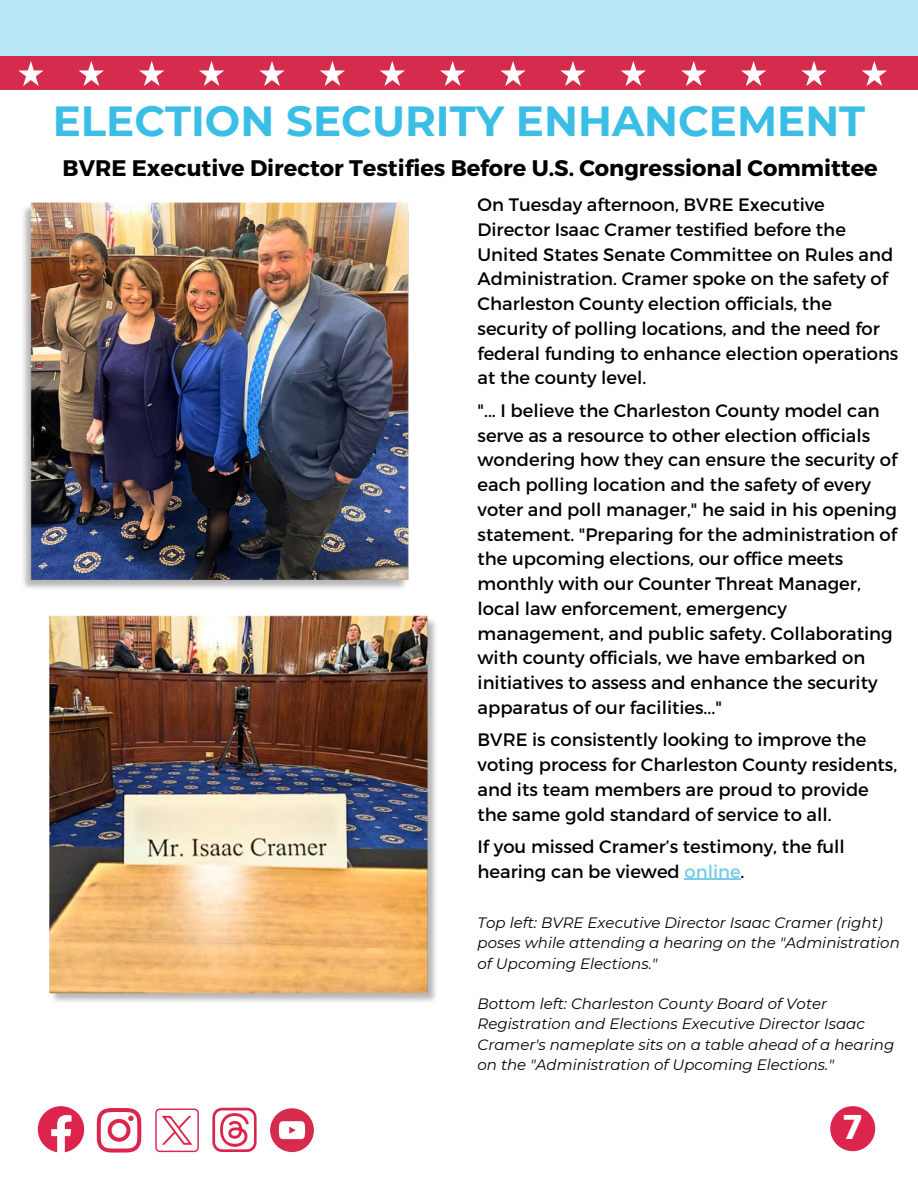
<style>
.page{position:relative;width:918px;height:1188px;background:#fff}
.page>*{position:absolute;margin:0;border:0;box-sizing:border-box;transform-origin:0 0}
.t1{font:700 42px "Montserrat";color:#3bbee6}
.t2{font:700 34.2px "Prompt";color:#fff}
.t3{font:700 22.5px "Montserrat";color:#000}
.t4{font:18px/24.8px "Montserrat";color:#000}
.t5{font:italic 15px/20.2px "Montserrat";color:#000}
.s1{color:#76cce9}
</style>
<div class="page">
<div style="left:0;top:0;width:918px;height:61px;background:#bae8f6"></div>
<div style="left:0;top:56px;width:918px;height:34px;background:#d52b4d"></div>
<svg style="left:18px;top:61px;width:26px;height:25px"></svg>
<svg style="left:79px;top:61px;width:25px;height:25px"></svg>
<svg style="left:139px;top:61px;width:25px;height:25px"></svg>
<svg style="left:199px;top:61px;width:25px;height:25px"></svg>
<svg style="left:259px;top:61px;width:26px;height:25px"></svg>
<svg style="left:320px;top:61px;width:25px;height:25px"></svg>
<svg style="left:380px;top:61px;width:25px;height:25px"></svg>
<svg style="left:440px;top:61px;width:25px;height:25px"></svg>
<svg style="left:500px;top:61px;width:26px;height:25px"></svg>
<svg style="left:560px;top:61px;width:26px;height:25px"></svg>
<svg style="left:621px;top:61px;width:25px;height:25px"></svg>
<svg style="left:681px;top:61px;width:25px;height:25px"></svg>
<svg style="left:741px;top:61px;width:25px;height:25px"></svg>
<svg style="left:801px;top:61px;width:26px;height:25px"></svg>
<svg style="left:862px;top:61px;width:25px;height:25px"></svg>
<div style="left:830px;top:1106px;width:45px;height:45px;background:#dc244c;border-radius:50%"></div>
<svg style="left:97px;top:1108px;width:44px;height:45px"></svg>
<svg style="left:38px;top:1106px;width:46px;height:46px"></svg>
<svg style="left:155px;top:1109px;width:44px;height:43px"></svg>
<svg style="left:212px;top:1108px;width:44px;height:44px"></svg>
<svg style="left:270px;top:1108px;width:44px;height:44px"></svg>
<img style="left:23px;top:202px;width:386px;height:387px">
<img style="left:49px;top:615px;width:387px;height:387px">
<hr style="left:685px;top:879px;width:56px;height:1px;background:#76cce9">
<h1 class="t1" style="left:53px;top:95px;width:814px">ELECTION SECURITY ENHANCEMENT</h1>
<p class="t3" style="left:63px;top:154px;width:817px">BVRE Executive Director Testifies Before U.S. Congressional Committee</p>
<p class="t4" style="left:478px;top:192px;width:422px">On Tuesday afternoon, BVRE Executive Director Isaac Cramer testified before the United States Senate Committee on Rules and Administration. Cramer spoke on the safety of Charleston County election officials, the security of polling locations, and the need for federal funding to enhance election operations at the county level.</p>
<p class="t4" style="left:478px;top:397px;width:421px">"... I believe the Charleston County model can serve as a resource to other election officials wondering how they can ensure the security of each polling location and the safety of every voter and poll manager," he said in his opening statement. "Preparing for the administration of the upcoming elections, our office meets monthly with our Counter Threat Manager, local law enforcement, emergency management, and public safety. Collaborating with county officials, we have embarked on initiatives to assess and enhance the security apparatus of our facilities..."</p>
<p class="t4" style="left:478px;top:727px;width:421px">BVRE is consistently looking to improve the voting process for Charleston County residents, and its team members are proud to provide the same gold standard of service to all.</p>
<p class="t4" style="left:478px;top:833px;width:369px">If you missed Cramer’s testimony, the full hearing can be viewed <span class="s1">online</span>.</p>
<p class="t5" style="left:478px;top:913px;width:424px">Top left: BVRE Executive Director Isaac Cramer (right) poses while attending a hearing on the "Administration of Upcoming Elections."</p>
<p class="t5" style="left:478px;top:994px;width:418px">Bottom left: Charleston County Board of Voter Registration and Elections Executive Director Isaac Cramer's nameplate sits on a table ahead of a hearing on the "Administration of Upcoming Elections."</p>
<h2 class="t2" style="left:844px;top:1101px;width:20px">7</h2>
</div>
